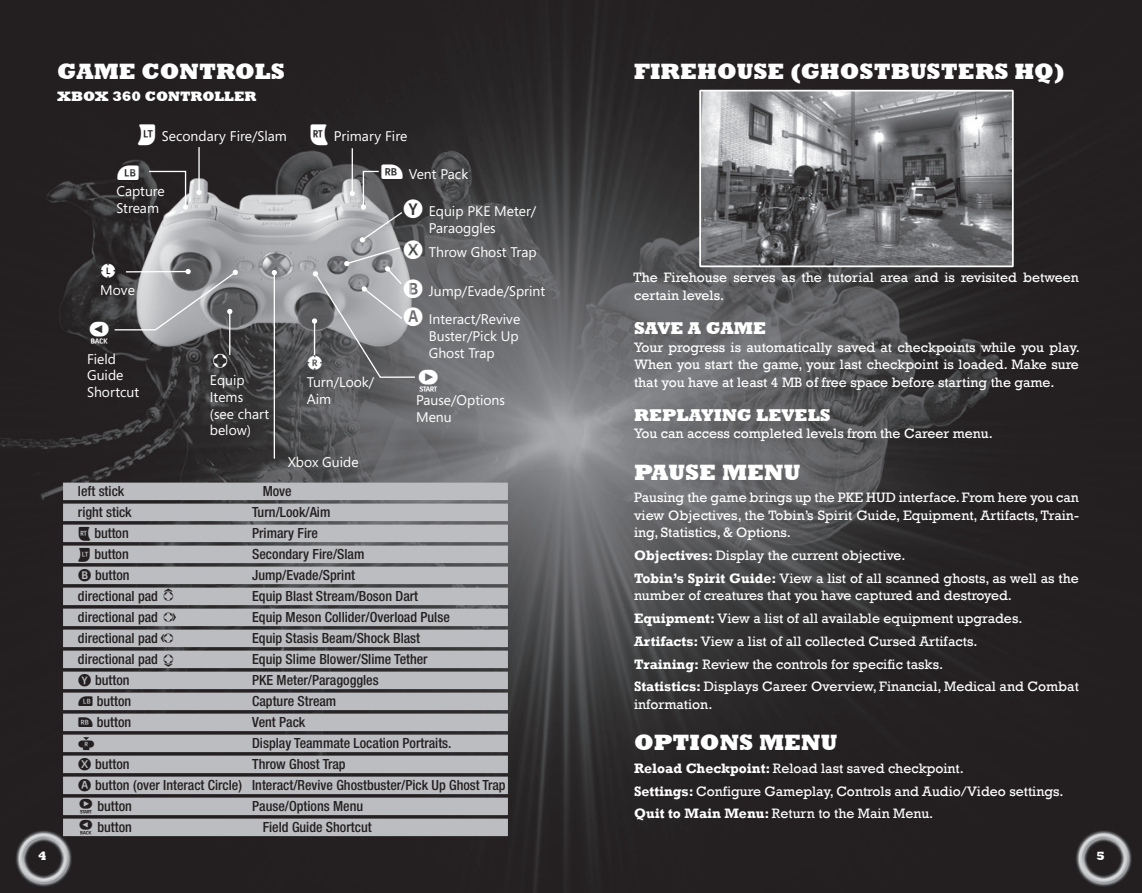
<style>
.page{position:relative;width:1142px;height:893px;background:#fff}
.page>*{position:absolute;margin:0;border:0;box-sizing:border-box;transform-origin:0 0}
.t1{font:800 22.75px "Rockwell";color:#fff}
.t2{font:21px "Convection Symbol";color:#fff}
.t3{font:800 17.5px "Rockwell";color:#fff}
.t4{font:14px/22.8px "Rockwell";color:#fff}
.t5{font:500 condensed 14px/21px "Helvetica Neue";color:#231f20}
.t6{font:14px/16.8px "Segoe";color:#fff}
.t7{font:800 14px "Rockwell";color:#fff}
.t8{font:800 12.25px "Rockwell";color:#fff}
.s1{font-weight:700}
</style>
<div class="page">
<img style="left:0;top:0;width:1141px;height:893px">
<svg style="left:1094px;top:850px;width:11px;height:12px"></svg>
<svg style="left:36px;top:849px;width:11px;height:12px"></svg>
<div style="left:63px;top:483px;width:445px;height:17px;background:#bcbdc0"></div>
<div style="left:63px;top:504px;width:445px;height:17px;background:#bcbdc0"></div>
<div style="left:63px;top:525px;width:445px;height:17px;background:#bcbdc0"></div>
<div style="left:63px;top:546px;width:445px;height:17px;background:#bcbdc0"></div>
<div style="left:63px;top:567px;width:445px;height:17px;background:#bcbdc0"></div>
<div style="left:63px;top:588px;width:445px;height:17px;background:#bcbdc0"></div>
<div style="left:63px;top:609px;width:445px;height:17px;background:#bcbdc0"></div>
<div style="left:63px;top:630px;width:445px;height:17px;background:#bcbdc0"></div>
<div style="left:63px;top:651px;width:445px;height:17px;background:#bcbdc0"></div>
<div style="left:63px;top:672px;width:445px;height:17px;background:#bcbdc0"></div>
<div style="left:63px;top:693px;width:445px;height:17px;background:#bcbdc0"></div>
<div style="left:63px;top:714px;width:445px;height:17px;background:#bcbdc0"></div>
<div style="left:63px;top:735px;width:445px;height:17px;background:#bcbdc0"></div>
<div style="left:63px;top:756px;width:445px;height:17px;background:#bcbdc0"></div>
<div style="left:63px;top:777px;width:445px;height:17px;background:#bcbdc0"></div>
<div style="left:63px;top:798px;width:445px;height:17px;background:#bcbdc0"></div>
<div style="left:63px;top:819px;width:445px;height:17px;background:#bcbdc0"></div>
<img style="left:702px;top:93px;width:308px;height:171px">
<div style="left:699px;top:90px;width:314px;height:177px;border:2px solid #fff"></div>
<img style="left:114px;top:159px;width:315px;height:204px">
<hr style="left:351px;top:148px;width:2px;height:45px;background:#fff">
<hr style="left:198px;top:147px;width:2px;height:45px;background:#fff">
<svg style="left:196px;top:190px;width:6px;height:5px"></svg>
<hr style="left:229px;top:312px;width:1px;height:43px;background:#fff">
<hr style="left:273px;top:273px;width:2px;height:186px;background:#fff">
<svg style="left:272px;top:270px;width:5px;height:5px"></svg>
<svg style="left:148px;top:170px;width:40px;height:40px;background:#484546"></svg>
<svg style="left:117px;top:165px;width:21px;height:15px"></svg>
<svg style="left:138px;top:125px;width:17px;height:20px"></svg>
<svg style="left:310px;top:125px;width:17px;height:20px"></svg>
<svg style="left:90px;top:264px;width:148px;height:79px;background:#777779"></svg>
<svg style="left:308px;top:165px;width:129px;height:227px;background:#7e7e81"></svg>
<h1 class="t1" style="left:57px;top:58px;width:229px">GAME CONTROLS</h1>
<p class="t7" style="left:57px;top:88px;width:201px">XBOX 360 CONTROLLER</p>
<p class="t6" style="left:162px;top:128px;width:126px">Secondary Fire/Slam</p>
<p class="t6" style="left:334px;top:128px;width:75px">Primary Fire</p>
<p class="t6" style="left:116px;top:183px;width:50px">Capture<br>Stream</p>
<p class="t6" style="left:100px;top:281px;width:36px">Move</p>
<p class="t6" style="left:87px;top:350px;width:54px">Field<br>Guide<br>Shortcut</p>
<h2 class="t2" style="left:210px;top:350px;width:22px">●</h2>
<p class="t6" style="left:210px;top:371px;width:61px">Equip<br>Items (see chart below)</p>
<p class="t6" style="left:307px;top:373px;width:69px">Turn/Look/<br>Aim</p>
<p class="t6" style="left:287px;top:453px;width:72px">Xbox Guide</p>
<p class="t6" style="left:409px;top:165px;width:61px">Vent Pack</p>
<p class="t6" style="left:428px;top:203px;width:109px">Equip PKE Meter/<br>Paraoggles</p>
<p class="t6" style="left:428px;top:243px;width:109px">Throw Ghost Trap</p>
<p class="t6" style="left:428px;top:276px;width:118px;line-height:28.7px">Jump/Evade/Sprint<br>Interact/Revive</p>
<p class="t6" style="left:428px;top:328px;width:91px">Buster/Pick Up<br>Ghost Trap</p>
<p class="t6" style="left:416px;top:392px;width:90px">Pause/Options<br>Menu</p>
<p class="t5" style="left:78px;top:480px;width:48px">left stick</p>
<p class="t5" style="left:262px;top:480px;width:30px">Move</p>
<p class="t5" style="left:78px;top:501px;width:55px">right stick</p>
<p class="t5" style="left:252px;top:501px;width:80px">Turn/Look/Aim</p>
<p class="t5" style="left:94px;top:522px;width:36px">button</p>
<p class="t5" style="left:252px;top:522px;width:67px">Primary Fire</p>
<p class="t5" style="left:94px;top:543px;width:36px">button</p>
<p class="t5" style="left:252px;top:543px;width:114px">Secondary Fire/Slam</p>
<p class="t5" style="left:95px;top:564px;width:36px">button</p>
<p class="t5" style="left:252px;top:564px;width:104px">Jump/Evade/Sprint</p>
<p class="t5" style="left:78px;top:585px;width:81px">directional pad</p>
<p class="t5" style="left:252px;top:585px;width:167px">Equip Blast Stream/Boson Dart</p>
<p class="t5" style="left:78px;top:606px;width:99px">directional pad □</p>
<p class="t5" style="left:252px;top:606px;width:199px">Equip Meson Collider/Overload Pulse</p>
<p class="t5" style="left:78px;top:627px;width:99px">directional pad ▲</p>
<p class="t5" style="left:252px;top:627px;width:169px">Equip Stasis Beam/Shock Blast</p>
<p class="t5" style="left:78px;top:648px;width:99px">directional pad ❑</p>
<p class="t5" style="left:252px;top:648px;width:177px">Equip Slime Blower/Slime Tether</p>
<p class="t5" style="left:95px;top:669px;width:36px">button</p>
<p class="t5" style="left:252px;top:669px;width:128px">PKE Meter/Paragoggles</p>
<p class="t5" style="left:97px;top:690px;width:36px">button</p>
<p class="t5" style="left:252px;top:690px;width:86px">Capture Stream</p>
<p class="t5" style="left:97px;top:711px;width:36px">button</p>
<p class="t5" style="left:252px;top:711px;width:201px">Vent Pack<br>Display Teammate Location Portraits.</p>
<p class="t5" style="left:95px;top:753px;width:36px">button</p>
<p class="t5" style="left:95px;top:753px;width:412px;text-indent:157px">Throw Ghost Trap<br>button (over Interact Circle) Interact/Revive Ghostbuster/Pick Up Ghost Trap button</p>
<p class="t5" style="left:252px;top:795px;width:112px">Pause/Options Menu</p>
<p class="t5" style="left:97px;top:816px;width:36px">button</p>
<p class="t5" style="left:262px;top:816px;width:110px">Field Guide Shortcut</p>
<h1 class="t1" style="left:634px;top:58px;width:432px">FIREHOUSE (GHOSTBUSTERS HQ)</h1>
<p class="t4" style="left:633px;top:269px;width:447px;line-height:17.5px">The Firehouse serves as the tutorial area and is revisited between certain levels.</p>
<p class="t3" style="left:634px;top:318px;width:134px">SAVE A GAME</p>
<p class="t4" style="left:634px;top:338px;width:447px;line-height:17.5px;text-align:justify">Your progress is automatically saved at checkpoints while you play.<br>When you start the game, your last checkpoint is loaded. Make sure that you have at least 4 MB of free space before starting the game.</p>
<p class="t3" style="left:634px;top:405px;width:198px">REPLAYING LEVELS</p>
<p class="t4" style="left:634px;top:422px;width:360px">You can access completed levels from the Career menu.</p>
<h1 class="t1" style="left:634px;top:459px;width:168px">PAUSE MENU</h1>
<p class="t4" style="left:634px;top:489px;width:446px;line-height:17.5px;text-align:justify">Pausing the game brings up the PKE HUD interface. From here you can view Objectives, the Tobin’s Spirit Guide, Equipment, Artifacts, Train&shy;ing, Statistics, &amp; Options.</p>
<p class="t4" style="left:634px;top:544px;width:446px"><span class="s1">Objectives:</span> Display the current objective.<br><span class="s1">Tobin’s Spirit Guide:</span> View a list of all scanned ghosts, as well as the</p>
<p class="t4" style="left:634px;top:584px;width:446px">number of creatures that you have captured and destroyed.<br><span class="s1">Equipment:</span> View a list of all available equipment upgrades.<br><span class="s1">Artifacts:</span> View a list of all collected Cursed Artifacts.<br><span class="s1">Training:</span> Review the controls for specific tasks.<br><span class="s1">Statistics:</span> Displays Career Overview, Financial, Medical and Combat</p>
<p class="t4" style="left:634px;top:693px;width:80px">information.</p>
<h1 class="t1" style="left:634px;top:729px;width:205px">OPTIONS MENU</h1>
<p class="t4" style="left:634px;top:757px;width:431px"><span class="s1">Reload Checkpoint:</span> Reload last saved checkpoint.<br><span class="s1">Settings:</span> Configure Gameplay, Controls and Audio/Video settings.<br><span class="s1">Quit to Main Menu:</span> Return to the Main Menu.</p>
<p class="t8" style="left:38px;top:849px;width:10px">4</p>
<p class="t8" style="left:1095px;top:849px;width:10px">5</p>
</div>
